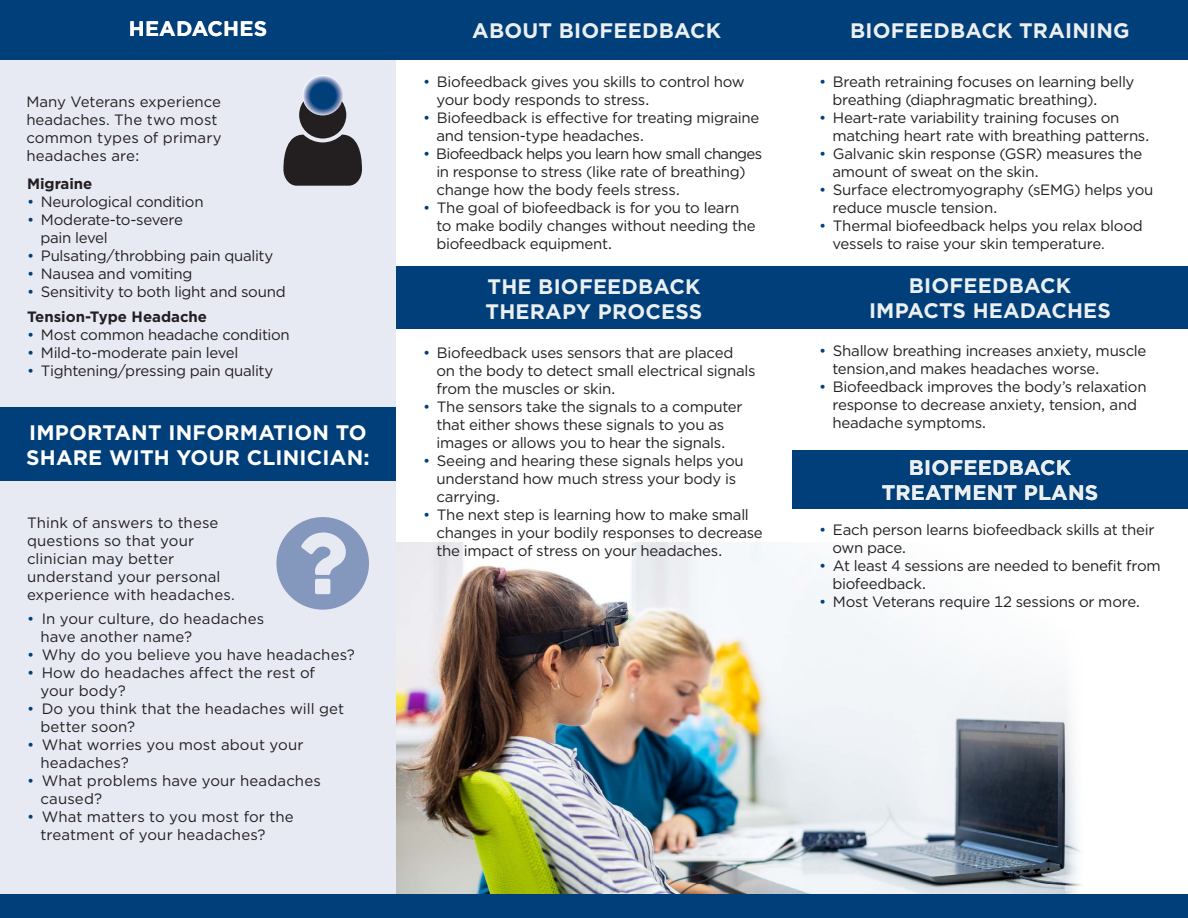
<style>
.page{position:relative;width:1188px;height:918px;background:#fff}
.page>*{position:absolute;margin:0;border:0;box-sizing:border-box;transform-origin:0 0}
.t1{font:700 21px/25.2px "Gotham";letter-spacing:.01em;color:#ecefef;text-align:center}
.t2{font:700 21px/25.2px "Gotham";letter-spacing:.01em;color:#fff}
.t3{font:15px/18px "Gotham";letter-spacing:-.02em;color:#231f20}
.t4{font:15px/18px "Gotham";letter-spacing:.005em;color:#231f20}
.t5{font:15px/18px "Gotham";color:#231f20}
.t6{font:15px/18px "Gotham";letter-spacing:.01em;color:#231f20}
.t7{font:700 15px "Gotham";color:#231f20}
.t8{font:15px "Gotham";color:#003f79}
.s1{color:#003f79}
</style>
<div class="page">
<img style="left:396px;top:542px;width:688px;height:353px">
<div style="left:396px;top:266px;width:792px;height:63px;background:#003f79"></div>
<div style="left:0;top:39px;width:396px;height:866px;background:#e8eaf3"></div>
<div style="left:0;top:895px;width:1188px;height:23px;background:#003f79"></div>
<div style="left:0;top:0;width:1188px;height:60px;background:#003f79"></div>
<div style="left:0;top:407px;width:396px;height:74px;background:#003f79"></div>
<div style="left:792px;top:450px;width:396px;height:58px;background:#003f79"></div>
<svg style="left:302px;top:75px;width:41px;height:40px"></svg>
<svg style="left:302px;top:91px;width:41px;height:24px"></svg>
<h1 class="t2" style="left:129px;top:16px;width:140px">HEADACHES</h1>
<p class="t5" style="left:26px;top:93px;width:197px">Many Veterans experience headaches. The two most common types of primary headaches are:</p>
<h3 class="t7" style="left:27px;top:174px;width:67px">Migraine</h3>
<p class="t3" style="left:27px;top:192px;width:178px"><span class="s1">•</span> Neurological condition</p>
<p class="t3" style="left:40px;top:210px;width:144px;text-indent:-14px"><span class="s1">•</span> Moderate-to-severe pain level</p>
<p class="t3" style="left:27px;top:246px;width:248px"><span class="s1">•</span> Pulsating/throbbing pain quality</p>
<p class="t3" style="left:27px;top:264px;width:167px"><span class="s1">•</span> Nausea and vomiting</p>
<p class="t3" style="left:27px;top:282px;width:260px"><span class="s1">•</span> Sensitivity to both light and sound</p>
<h3 class="t7" style="left:27px;top:306px;width:182px">Tension-Type Headache</h3>
<p class="t3" style="left:27px;top:325px;width:264px"><span class="s1">•</span> Most common headache condition</p>
<p class="t3" style="left:27px;top:343px;width:213px"><span class="s1">•</span> Mild-to-moderate pain level</p>
<p class="t3" style="left:27px;top:361px;width:248px"><span class="s1">•</span> Tightening/pressing pain quality</p>
<h2 class="t2" style="left:26px;top:420px;width:345px">IMPORTANT INFORMATION TO<br>SHARE WITH YOUR CLINICIAN:</h2>
<p class="t4" style="left:27px;top:513px;width:209px">Think of answers to these questions so that your clinician may better understand your personal experience with headaches.</p>
<p class="t8" style="left:27px;top:609px;width:9px">•</p>
<p class="t6" style="left:40px;top:628px;width:153px">have another name?</p>
<p class="t4" style="left:42px;top:610px;width:224px">In your culture, do headaches</p>
<p class="t4" style="left:27px;top:646px;width:329px"><span class="s1">•</span> Why do you believe you have headaches?</p>
<p class="t6" style="left:40px;top:664px;width:276px;text-indent:-14px"><span class="s1">•</span> How do headaches affect the rest of your body?</p>
<p class="t4" style="left:40px;top:700px;width:305px;text-indent:-14px"><span class="s1">•</span> Do you think that the headaches will get better soon?</p>
<p class="t4" style="left:40px;top:736px;width:264px;text-indent:-14px"><span class="s1">•</span> What worries you most about your headaches?</p>
<p class="t4" style="left:40px;top:772px;width:282px;text-indent:-14px"><span class="s1">•</span> What problems have your headaches caused?</p>
<p class="t4" style="left:40px;top:808px;width:255px;text-indent:-14px"><span class="s1">•</span> What matters to you most for the treatment of your headaches?</p>
<h2 class="t1" style="left:472px;top:18px;width:250px">ABOUT BIOFEEDBACK</h2>
<h2 class="t1" style="left:850px;top:18px;width:281px">BIOFEEDBACK TRAINING</h2>
<p class="t3" style="left:436px;top:73px;width:310px;text-indent:-14px"><span class="s1">•</span> Biofeedback gives you skills to control how your body responds to stress.</p>
<p class="t3" style="left:436px;top:109px;width:324px;text-indent:-14px"><span class="s1">•</span> Biofeedback is effective for treating migraine and tension-type headaches.</p>
<p class="t3" style="left:436px;top:145px;width:327px;text-indent:-14px"><span class="s1">•</span> Biofeedback helps you learn how small changes in response to stress (like rate of breathing) change how the body feels stress.</p>
<p class="t3" style="left:436px;top:199px;width:321px;text-indent:-14px"><span class="s1">•</span> The goal of biofeedback is for you to learn to make bodily changes without needing the biofeedback equipment.</p>
<h2 class="t1" style="left:486px;top:274px;width:218px;text-align:left">THE BIOFEEDBACK<br>THERAPY PROCESS</h2>
<p class="t3" style="left:436px;top:343px;width:321px;text-indent:-14px"><span class="s1">•</span> Biofeedback uses sensors that are placed on the body to detect small electrical signals from the muscles or skin.</p>
<p class="t3" style="left:423px;top:397px;width:321px;text-align:center"><span class="s1">•</span> The sensors take the signals to a computer that either shows these signals to you as images or allows you to hear the signals.</p>
<p class="t3" style="left:436px;top:451px;width:309px;text-indent:-14px"><span class="s1">•</span> Seeing and hearing these signals helps you understand how much stress your body is carrying.</p>
<p class="t3" style="left:436px;top:505px;width:328px;text-indent:-14px"><span class="s1">•</span> The next step is learning how to make small changes in your bodily responses to decrease the impact of stress on your headaches.</p>
<p class="t3" style="left:832px;top:73px;width:303px;text-indent:-14px"><span class="s1">•</span> Breath retraining focuses on learning belly breathing (diaphragmatic breathing).</p>
<p class="t3" style="left:832px;top:109px;width:319px;text-indent:-14px"><span class="s1">•</span> Heart-rate variability training focuses on matching heart rate with breathing patterns.</p>
<p class="t3" style="left:832px;top:145px;width:311px;text-indent:-14px"><span class="s1">•</span> Galvanic skin response (GSR) measures the amount of sweat on the skin.</p>
<p class="t3" style="left:832px;top:181px;width:322px;text-indent:-14px"><span class="s1">•</span> Surface electromyography (sEMG) helps you reduce muscle tension.</p>
<p class="t3" style="left:832px;top:217px;width:312px;text-indent:-14px"><span class="s1">•</span> Thermal biofeedback helps you relax blood vessels to raise your skin temperature.</p>
<h2 class="t1" style="left:869px;top:273px;width:243px">BIOFEEDBACK<br>IMPACTS HEADACHES</h2>
<p class="t3" style="left:832px;top:341px;width:315px;text-indent:-14px"><span class="s1">•</span> Shallow breathing increases anxiety, muscle tension,and makes headaches worse.</p>
<p class="t3" style="left:832px;top:377px;width:316px;text-indent:-14px"><span class="s1">•</span> Biofeedback improves the body’s relaxation response to decrease anxiety, tension, and headache symptoms.</p>
<h1 class="t1" style="left:882px;top:455px;width:218px">BIOFEEDBACK<br>TREATMENT PLANS</h1>
<p class="t3" style="left:832px;top:520px;width:324px;text-indent:-14px"><span class="s1">•</span> Each person learns biofeedback skills at their own pace.</p>
<p class="t3" style="left:832px;top:556px;width:330px;text-indent:-14px"><span class="s1">•</span> At least 4 sessions are needed to benefit from biofeedback.</p>
<p class="t3" style="left:819px;top:592px;width:323px"><span class="s1">•</span> Most Veterans require 12 sessions or more.</p>
</div>
